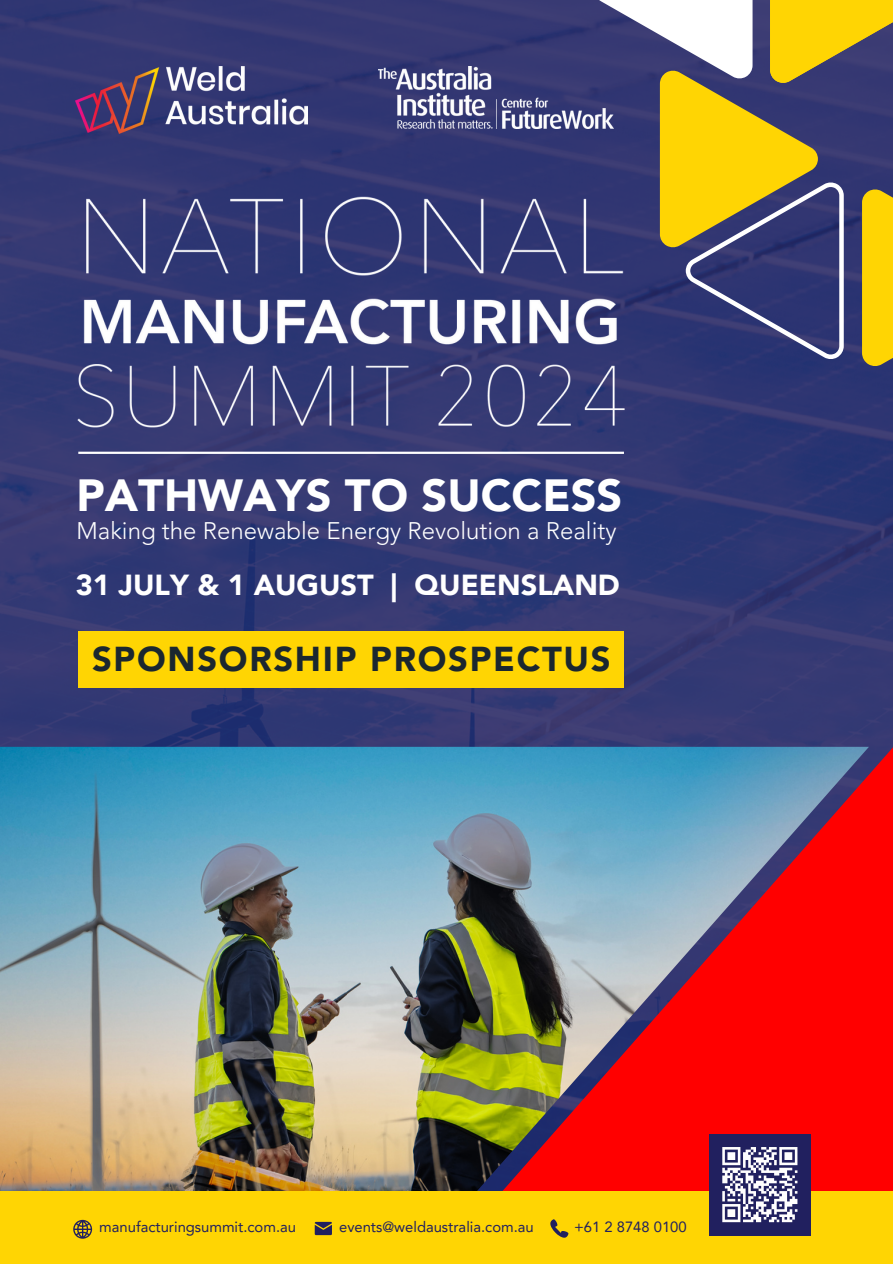
<style>
.page{position:relative;width:893px;height:1264px;background:#fff}
.page>*{position:absolute;margin:0;border:0;box-sizing:border-box;transform-origin:0 0}
.t1{font:900 45px "Avenir LT Pro";color:#fff}
.t2{font:900 34.5px "Avenir LT Pro";letter-spacing:.05em;color:#1b272f}
.t3{font:900 28.95px "Avenir LT Pro";color:#fff}
.t4{font:300 24px "Avenir LT Pro";color:#fff}
.t5{font:14.85px "Avenir LT Pro";color:#21205f}
</style>
<div class="page">
<img style="left:0;top:0;width:892px;height:746px">
<svg style="left:594px;top:0;width:65px;height:79px;fill:#3a3b73"></svg>
<svg style="left:659px;top:0;width:233px;height:359px;background:#83795f"></svg>
<div style="left:862px;top:189px;width:30px;height:177px;background:#ffd503"></div>
<img style="left:76px;top:67px;width:232px;height:66px">
<img style="left:378px;top:67px;width:236px;height:61px">
<img style="left:0;top:746px;width:367px;height:444px">
<svg style="left:367px;top:746px;width:525px;height:444px;background:#a46061"></svg>
<div style="left:0;top:1190px;width:892px;height:73px;background:#ffd503"></div>
<svg style="left:315px;top:1221px;width:16px;height:14px"></svg>
<svg style="left:73px;top:1219px;width:19px;height:19px"></svg>
<svg style="left:550px;top:1219px;width:18px;height:18px"></svg>
<div style="left:709px;top:1134px;width:101px;height:101px;background:#21205f"></div>
<svg style="left:722px;top:1147px;width:76px;height:76px"></svg>
<img style="left:59px;top:178px;width:606px;height:344px">
<hr style="left:78px;top:451px;width:546px;height:3px;background:#fff">
<div style="left:78px;top:631px;width:546px;height:56px;background:#ffd503"></div>
<p class="t1" style="left:77px;top:477px;width:547px">PATHWAYS TO SUCCESS</p>
<p class="t4" style="left:77px;top:521px;width:541px">Making the Renewable Energy Revolution a Reality</p>
<p class="t3" style="left:76px;top:573px;width:545px">31 JULY &amp; 1 AUGUST | QUEENSLAND</p>
<p class="t2" style="left:92px;top:645px;width:520px">SPONSORSHIP PROSPECTUS</p>
<p class="t5" style="left:99px;top:1220px;width:198px">manufacturingsummit.com.au</p>
<p class="t5" style="left:339px;top:1220px;width:196px">events@weldaustralia.com.au</p>
<p class="t5" style="left:574px;top:1220px;width:114px">+61 2 8748 0100</p>
</div>
